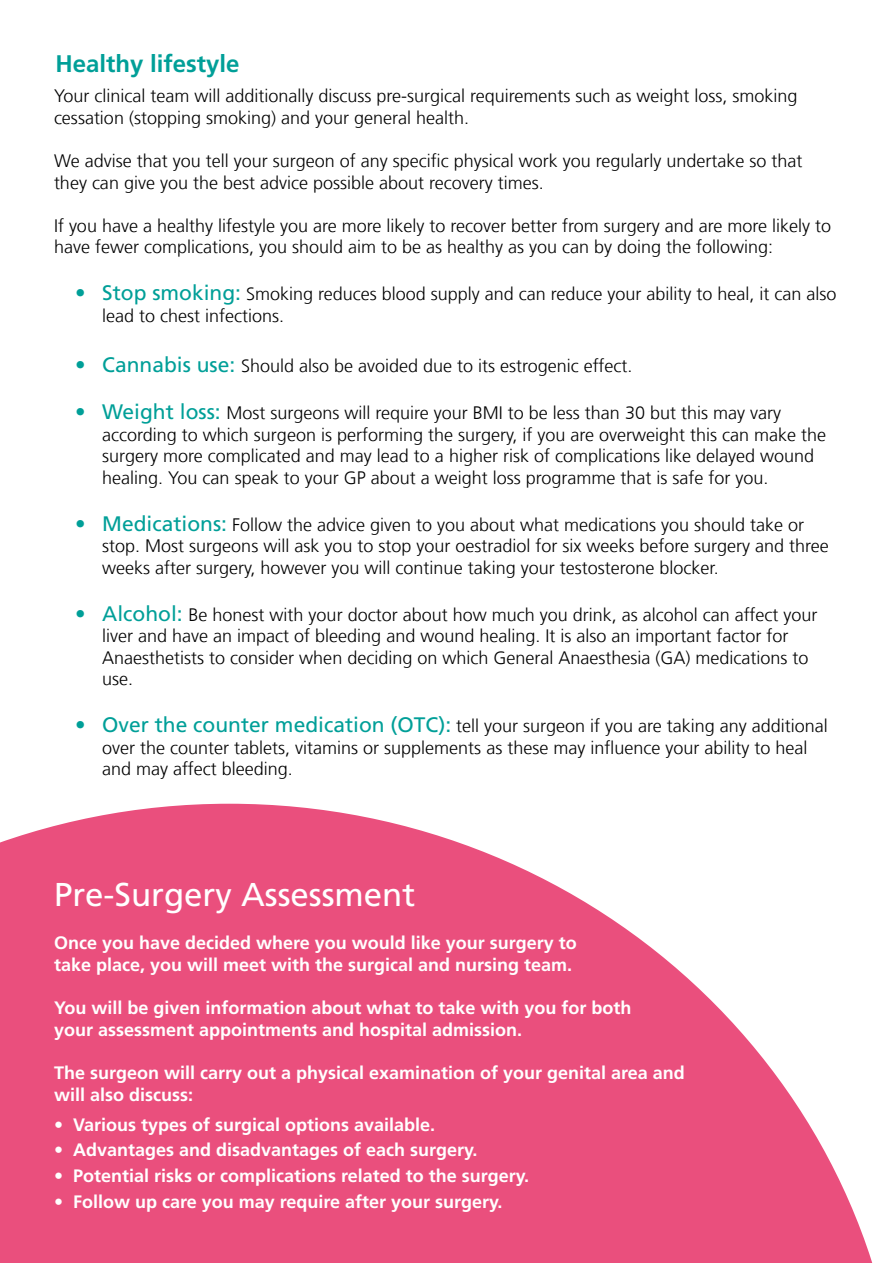
<style>
.page{position:relative;width:893px;height:1263px;background:#fff}
.page>*{position:absolute;margin:0;border:0;box-sizing:border-box;transform-origin:0 0}
.t1{font:33px "Frutiger LT Com";color:#fff}
.t2{font:700 24px "Frutiger LT Com";color:#009f98}
.t3{font:300 18px/21.6px "Frutiger LT Com";color:#000}
.t4{font:700 18px/21.6px "Frutiger LT Com";color:#fff}
.s1{font-weight:400;font-size:21px;color:#009f98}
</style>
<div class="page">
<svg style="left:0;top:804px;width:873px;height:459px;fill:#ea4f7d"></svg>
<h2 class="t2" style="left:55px;top:50px;width:186px">Healthy lifestyle</h2>
<p class="t3" style="left:54px;top:85px;width:745px">Your clinical team will additionally discuss pre-surgical requirements such as weight loss, smoking cessation (stopping smoking) and your general health.</p>
<p class="t3" style="left:54px;top:150px;width:750px">We advise that you tell your surgeon of any specific physical work you regularly undertake so that they can give you the best advice possible about recovery times.</p>
<p class="t3" style="left:54px;top:215px;width:779px">If you have a healthy lifestyle you are more likely to recover better from surgery and are more likely to have fewer complications, you should aim to be as healthy as you can by doing the following:</p>
<p class="t3" style="left:102px;top:283px;width:736px;text-indent:-27px"><span class="s1">• Stop smoking:</span> Smoking reduces blood supply and can reduce your ability to heal, it can also lead to chest infections.</p>
<p class="t3" style="left:75px;top:355px;width:559px"><span class="s1">• Cannabis use:</span> Should also be avoided due to its estrogenic effect.</p>
<p class="t3" style="left:102px;top:402px;width:725px;text-indent:-27px"><span class="s1">• Weight loss:</span> Most surgeons will require your BMI to be less than 30 but this may vary according to which surgeon is performing the surgery, if you are overweight this can make the surgery more complicated and may lead to a higher risk of complications like delayed wound healing. You can speak to your GP about a weight loss programme that is safe for you.</p>
<p class="t3" style="left:102px;top:514px;width:728px;text-indent:-27px"><span class="s1">• Medications:</span> Follow the advice given to you about what medications you should take or stop. Most surgeons will ask you to stop your oestradiol for six weeks before surgery and three weeks after surgery, however you will continue taking your testosterone blocker.</p>
<p class="t3" style="left:102px;top:604px;width:717px;text-indent:-27px"><span class="s1">• Alcohol:</span> Be honest with your doctor about how much you drink, as alcohol can affect your liver and have an impact of bleeding and wound healing. It is also an important factor for Anaesthetists to consider when deciding on which General Anaesthesia (GA) medications to use.</p>
<p class="t3" style="left:102px;top:715px;width:727px;text-indent:-27px"><span class="s1">• Over the counter medication (OTC):</span> tell your surgeon if you are taking any additional over the counter tablets, vitamins or supplements as these may influence your ability to heal and may affect bleeding.</p>
<h1 class="t1" style="left:54px;top:875px;width:363px">Pre-Surgery Assessment</h1>
<p class="t4" style="left:54px;top:932px;width:524px">Once you have decided where you would like your surgery to take place, you will meet with the surgical and nursing team.</p>
<p class="t4" style="left:54px;top:997px;width:579px">You will be given information about what to take with you for both your assessment appointments and hospital admission.</p>
<p class="t4" style="left:54px;top:1062px;width:632px">The surgeon will carry out a physical examination of your genital area and will also discuss:</p>
<p class="t4" style="left:54px;top:1114px;width:383px">• Various types of surgical options available.</p>
<p class="t4" style="left:54px;top:1139px;width:425px">• Advantages and disadvantages of each surgery.</p>
<p class="t4" style="left:54px;top:1165px;width:477px">• Potential risks or complications related to the surgery.</p>
<p class="t4" style="left:54px;top:1191px;width:450px">• Follow up care you may require after your surgery.</p>
</div>
